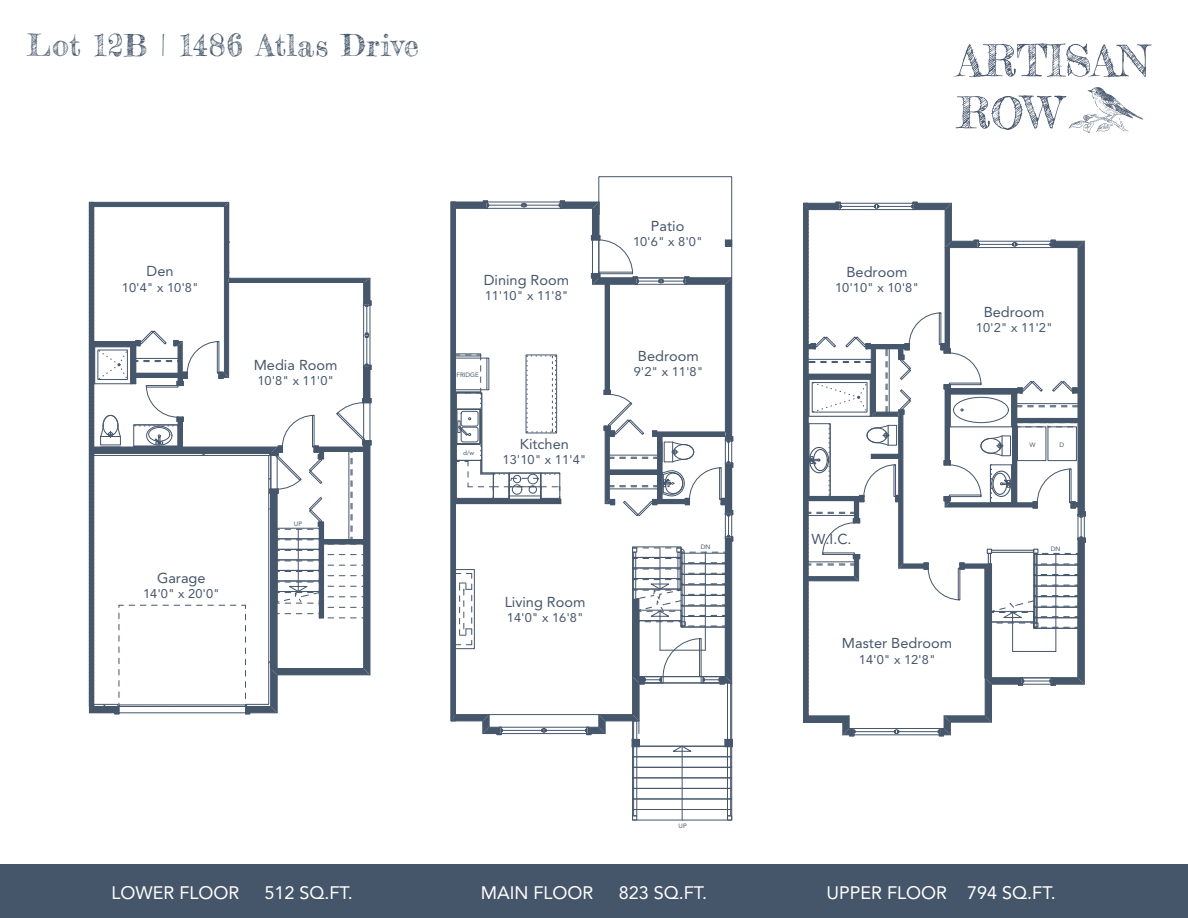
<style>
.page{position:relative;width:1188px;height:918px;background:#fff}
.page>*{position:absolute;margin:0;border:0;box-sizing:border-box;transform-origin:0 0}
.t1{font:30px "Frederickathe Great";letter-spacing:.035em;color:#45556a}
.t2{font:18px "Avenir";color:#fff}
.t3{font:14.25px "Avenir";color:#46566b}
.t4{font:12.6px "Avenir";color:#46566b}
.t5{font:6.3px "Avenir";color:#46566b}
</style>
<div class="page">
<div style="left:0;top:864px;width:1188px;height:54px;background:#45556a"></div>
<svg style="left:953px;top:43px;width:199px;height:34px"></svg>
<svg style="left:956px;top:87px;width:187px;height:46px"></svg>
<svg style="left:88px;top:201px;width:284px;height:514px"></svg>
<div style="left:598px;top:176px;width:134px;height:102px;border:1px solid #46566b"></div>
<div style="left:632px;top:756px;width:100px;height:12px;border:1px solid #46566b"></div>
<div style="left:632px;top:767px;width:100px;height:11px;border:1px solid #46566b"></div>
<div style="left:632px;top:788px;width:100px;height:11px;border:1px solid #46566b"></div>
<div style="left:632px;top:799px;width:100px;height:11px;border:1px solid #46566b"></div>
<div style="left:632px;top:809px;width:100px;height:11px;border:1px solid #46566b"></div>
<div style="left:633px;top:746px;width:4px;height:70px;border:1px solid #46566b"></div>
<svg style="left:632px;top:815px;width:5px;height:5px"></svg>
<div style="left:727px;top:746px;width:4px;height:70px;border:1px solid #46566b"></div>
<svg style="left:727px;top:815px;width:5px;height:5px"></svg>
<hr style="left:682px;top:746px;width:1px;height:74px;background:#46566b">
<svg style="left:450px;top:201px;width:283px;height:551px"></svg>
<svg style="left:803px;top:202px;width:283px;height:535px"></svg>
<div style="left:804px;top:716px;width:45px;height:6px;background:#46566b"></div>
<h1 class="t1" style="left:27px;top:27px;width:393px">Lot 12B | 1486 Atlas Drive</h1>
<p class="t3" style="left:147px;top:261px;width:28px">Den</p>
<p class="t4" style="left:122px;top:278px;width:78px">10'4" x 10'8"</p>
<p class="t3" style="left:254px;top:354px;width:85px">Media Room</p>
<p class="t4" style="left:257px;top:371px;width:78px">10'8" x 11'0"</p>
<p class="t3" style="left:157px;top:567px;width:50px">Garage</p>
<p class="t4" style="left:143px;top:584px;width:78px">14'0" x 20'0"</p>
<p class="t5" style="left:294px;top:519px;width:10px">UP</p>
<p class="t3" style="left:484px;top:270px;width:87px">Dining Room</p>
<p class="t4" style="left:485px;top:287px;width:85px">11'10" x 11'8"</p>
<p class="t5" style="left:456px;top:370px;width:24px">FRIDGE</p>
<p class="t5" style="left:463px;top:448px;width:13px">d/w</p>
<p class="t3" style="left:520px;top:434px;width:51px">Kitchen</p>
<p class="t4" style="left:503px;top:451px;width:85px">13'10" x 11'4"</p>
<p class="t3" style="left:505px;top:592px;width:82px">Living Room</p>
<p class="t4" style="left:507px;top:609px;width:78px">14'0" x 16'8"</p>
<p class="t3" style="left:651px;top:215px;width:35px">Patio</p>
<p class="t4" style="left:633px;top:232px;width:71px">10'6" x 8'0"</p>
<p class="t3" style="left:638px;top:345px;width:62px">Bedroom</p>
<p class="t4" style="left:634px;top:362px;width:71px">9'2" x 11'8"</p>
<p class="t5" style="left:701px;top:542px;width:11px">DN</p>
<p class="t5" style="left:679px;top:821px;width:10px">UP</p>
<p class="t3" style="left:846px;top:262px;width:62px">Bedroom</p>
<p class="t4" style="left:835px;top:278px;width:85px">10'10" x 10'8"</p>
<p class="t3" style="left:984px;top:302px;width:62px">Bedroom</p>
<p class="t4" style="left:976px;top:319px;width:78px">10'2" x 11'2"</p>
<p class="t3" style="left:812px;top:529px;width:42px">W.I.C.</p>
<p class="t3" style="left:842px;top:633px;width:112px">Master Bedroom</p>
<p class="t4" style="left:859px;top:650px;width:78px">14'0" x 12'8"</p>
<p class="t5" style="left:1030px;top:440px;width:8px">W</p>
<p class="t5" style="left:1060px;top:440px;width:6px">D</p>
<p class="t5" style="left:1051px;top:544px;width:11px">DN</p>
<h2 class="t2" style="left:111px;top:879px;width:130px">LOWER FLOOR</h2>
<h2 class="t2" style="left:265px;top:879px;width:90px">512 SQ.FT.</h2>
<h2 class="t2" style="left:481px;top:879px;width:114px">MAIN FLOOR</h2>
<h2 class="t2" style="left:619px;top:879px;width:90px">823 SQ.FT.</h2>
<h2 class="t2" style="left:827px;top:879px;width:231px">UPPER FLOOR 794 SQ.FT.</h2>
</div>
